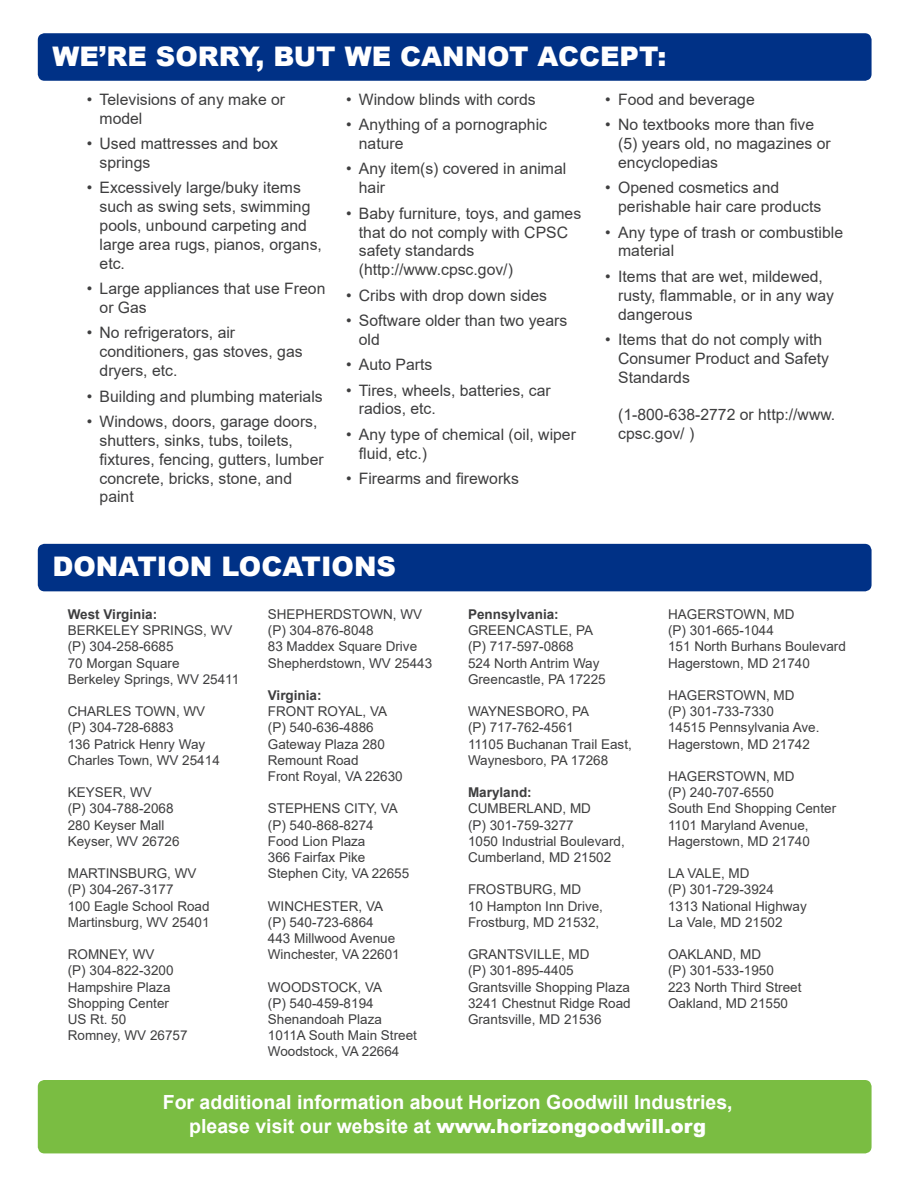
<style>
.page{position:relative;width:918px;height:1188px;background:#fff}
.page>*{position:absolute;margin:0;border:0;box-sizing:border-box;transform-origin:0 0}
.t1{font:900 27px "Arial";color:#fff}
.t2{font:700 19.5px "Arial";color:#fff}
.t3{font:15.75px/18.9px "Arial";color:#3e3e3f}
.t4{font:13.5px/16.2px "Arial";color:#3e3e3f}
.t5{font:700 13.5px "Arial";color:#3e3e3f}
.s1{font-weight:900}
</style>
<div class="page">
<div style="left:38px;top:33px;width:834px;height:48px;background:#003186;border-radius:7px"></div>
<div style="left:38px;top:544px;width:834px;height:47px;background:#003186;border-radius:7px"></div>
<div style="left:38px;top:1080px;width:834px;height:73px;background:#7abd42;border-radius:7px"></div>
<p class="t1" style="left:52px;top:37px;width:616px">WE’RE SORRY, BUT WE CANNOT ACCEPT:</p>
<p class="t3" style="left:100px;top:90px;width:187px;text-indent:-13px">• Televisions of any make or model</p>
<p class="t3" style="left:100px;top:134px;width:180px;text-indent:-13px">• Used mattresses and box springs</p>
<p class="t3" style="left:100px;top:178px;width:224px;text-indent:-13px">• Excessively large/buky items such as swing sets, swimming pools, unbound carpeting and large area rugs, pianos, organs, etc.</p>
<p class="t3" style="left:100px;top:279px;width:227px;text-indent:-13px">• Large appliances that use Freon or Gas</p>
<p class="t3" style="left:100px;top:323px;width:205px;text-indent:-13px">• No refrigerators, air conditioners, gas stoves, gas dryers, etc.</p>
<p class="t3" style="left:87px;top:386px;width:238px">• Building and plumbing materials</p>
<p class="t3" style="left:100px;top:412px;width:226px;text-indent:-13px">• Windows, doors, garage doors, shutters, sinks, tubs, toilets, fixtures, fencing, gutters, lumber concrete, bricks, stone, and paint</p>
<p class="t3" style="left:346px;top:90px;width:191px">• Window blinds with cords</p>
<p class="t3" style="left:359px;top:115px;width:190px;text-indent:-13px">• Anything of a pornographic nature</p>
<p class="t3" style="left:359px;top:159px;width:209px;text-indent:-13px">• Any item(s) covered in animal hair</p>
<p class="t3" style="left:359px;top:204px;width:224px;text-indent:-13px">• Baby furniture, toys, and games that do not comply with CPSC safety standards (http://www.cpsc.gov/)</p>
<p class="t3" style="left:346px;top:286px;width:203px">• Cribs with drop down sides</p>
<p class="t3" style="left:359px;top:311px;width:210px;text-indent:-13px">• Software older than two years old</p>
<p class="t3" style="left:346px;top:355px;width:88px">• Auto Parts</p>
<p class="t3" style="left:359px;top:380px;width:193px;text-indent:-13px">• Tires, wheels, batteries, car radios, etc.</p>
<p class="t3" style="left:359px;top:425px;width:219px;text-indent:-13px">• Any type of chemical (oil, wiper fluid, etc.)</p>
<p class="t3" style="left:346px;top:469px;width:175px">• Firearms and fireworks</p>
<p class="t1" style="left:52px;top:547px;width:345px">DONATION LOCATIONS</p>
<p class="t3" style="left:605px;top:90px;width:151px">• Food and beverage</p>
<p class="t3" style="left:618px;top:115px;width:214px;text-indent:-13px">• No textbooks more than five (5) years old, no magazines or encyclopedias</p>
<p class="t3" style="left:618px;top:178px;width:205px;text-indent:-13px">• Opened cosmetics and perishable hair care products</p>
<p class="t3" style="left:618px;top:222px;width:226px;text-indent:-13px">• Any type of trash or combustible material</p>
<p class="t3" style="left:618px;top:267px;width:217px;text-indent:-13px">• Items that are wet, mildewed, rusty, flammable, or in any way dangerous</p>
<p class="t3" style="left:618px;top:330px;width:212px;text-indent:-13px">• Items that do not comply with<br>Consumer Product and Safety<br>Standards</p>
<p class="t3" style="left:618px;top:405px;width:219px">(1-800-638-2772 or http://www. cpsc.gov/ )</p>
<p class="t5" style="left:68px;top:605px;width:91px">West Virginia:</p>
<p class="t4" style="left:68px;top:622px;width:166px">BERKELEY SPRINGS, WV</p>
<p class="t4" style="left:68px;top:638px;width:107px">(P) 304-258-6685</p>
<p class="t4" style="left:68px;top:655px;width:113px">70 Morgan Square</p>
<p class="t4" style="left:68px;top:671px;width:173px">Berkeley Springs, WV 25411</p>
<p class="t4" style="left:68px;top:703px;width:139px">CHARLES TOWN, WV</p>
<p class="t4" style="left:68px;top:719px;width:107px">(P) 304-728-6883</p>
<p class="t4" style="left:68px;top:736px;width:139px">136 Patrick Henry Way</p>
<p class="t4" style="left:68px;top:752px;width:154px">Charles Town, WV 25414</p>
<p class="t4" style="left:68px;top:784px;width:86px">KEYSER, WV</p>
<p class="t4" style="left:68px;top:800px;width:107px">(P) 304-788-2068</p>
<p class="t4" style="left:68px;top:817px;width:98px">280 Keyser Mall</p>
<p class="t4" style="left:68px;top:833px;width:113px">Keyser, WV 26726</p>
<p class="t4" style="left:68px;top:865px;width:130px">MARTINSBURG, WV</p>
<p class="t4" style="left:68px;top:881px;width:107px">(P) 304-267-3177</p>
<p class="t4" style="left:68px;top:898px;width:143px">100 Eagle School Road</p>
<p class="t4" style="left:68px;top:914px;width:143px">Martinsburg, WV 25401</p>
<p class="t4" style="left:68px;top:946px;width:88px">ROMNEY, WV</p>
<p class="t4" style="left:68px;top:962px;width:107px">(P) 304-822-3200</p>
<p class="t4" style="left:68px;top:979px;width:104px">Hampshire Plaza</p>
<p class="t4" style="left:68px;top:995px;width:103px">Shopping Center</p>
<p class="t4" style="left:68px;top:1011px;width:60px">US Rt. 50</p>
<p class="t4" style="left:68px;top:1027px;width:121px">Romney, WV 26757</p>
<p class="t4" style="left:268px;top:606px;width:156px">SHEPHERDSTOWN, WV</p>
<p class="t4" style="left:268px;top:622px;width:107px">(P) 304-876-8048</p>
<p class="t4" style="left:268px;top:638px;width:151px">83 Maddex Square Drive</p>
<p class="t4" style="left:268px;top:655px;width:166px">Shepherdstown, WV 25443</p>
<p class="t5" style="left:268px;top:686px;width:55px">Virginia:</p>
<p class="t4" style="left:268px;top:703px;width:121px">FRONT ROYAL, VA</p>
<p class="t4" style="left:268px;top:719px;width:107px">(P) 540-636-4886</p>
<p class="t4" style="left:268px;top:736px;width:119px">Gateway Plaza 280</p>
<p class="t4" style="left:268px;top:752px;width:92px">Remount Road</p>
<p class="t4" style="left:268px;top:768px;width:136px">Front Royal, VA 22630</p>
<p class="t4" style="left:268px;top:800px;width:132px">STEPHENS CITY, VA</p>
<p class="t4" style="left:268px;top:817px;width:107px">(P) 540-868-8274</p>
<p class="t4" style="left:268px;top:833px;width:99px">Food Lion Plaza</p>
<p class="t4" style="left:268px;top:849px;width:99px">366 Fairfax Pike</p>
<p class="t4" style="left:268px;top:865px;width:143px">Stephen City, VA 22655</p>
<p class="t4" style="left:268px;top:898px;width:117px">WINCHESTER, VA</p>
<p class="t4" style="left:268px;top:914px;width:107px">(P) 540-723-6864</p>
<p class="t4" style="left:268px;top:930px;width:129px">443 Millwood Avenue</p>
<p class="t4" style="left:268px;top:946px;width:133px">Winchester, VA 22601</p>
<p class="t4" style="left:268px;top:979px;width:116px">WOODSTOCK, VA</p>
<p class="t4" style="left:268px;top:995px;width:107px">(P) 540-459-8194</p>
<p class="t4" style="left:268px;top:1011px;width:116px">Shenandoah Plaza</p>
<p class="t4" style="left:268px;top:1027px;width:151px">1011A South Main Street</p>
<p class="t4" style="left:268px;top:1043px;width:133px">Woodstock, VA 22664</p>
<p class="t5" style="left:468px;top:605px;width:92px">Pennsylvania:</p>
<p class="t4" style="left:468px;top:622px;width:127px">GREENCASTLE, PA</p>
<p class="t4" style="left:468px;top:638px;width:107px">(P) 717-597-0868</p>
<p class="t4" style="left:468px;top:655px;width:133px">524 North Antrim Way</p>
<p class="t4" style="left:468px;top:671px;width:139px">Greencastle, PA 17225</p>
<p class="t4" style="left:468px;top:703px;width:123px">WAYNESBORO, PA</p>
<p class="t4" style="left:468px;top:719px;width:107px">(P) 717-762-4561</p>
<p class="t4" style="left:468px;top:736px;width:165px">11105 Buchanan Trail East,</p>
<p class="t4" style="left:468px;top:752px;width:142px">Waynesboro, PA 17268</p>
<p class="t5" style="left:468px;top:783px;width:65px">Maryland:</p>
<p class="t4" style="left:468px;top:800px;width:124px">CUMBERLAND, MD</p>
<p class="t4" style="left:468px;top:817px;width:107px">(P) 301-759-3277</p>
<p class="t4" style="left:468px;top:833px;width:158px">1050 Industrial Boulevard,</p>
<p class="t4" style="left:468px;top:849px;width:145px">Cumberland, MD 21502</p>
<p class="t4" style="left:468px;top:881px;width:115px">FROSTBURG, MD</p>
<p class="t4" style="left:468px;top:898px;width:137px">10 Hampton Inn Drive,<br>Frostburg, MD 21532,</p>
<p class="t4" style="left:468px;top:946px;width:123px">GRANTSVILLE, MD</p>
<p class="t4" style="left:468px;top:962px;width:107px">(P) 301-895-4405</p>
<p class="t4" style="left:468px;top:979px;width:164px">Grantsville Shopping Plaza</p>
<p class="t4" style="left:468px;top:995px;width:164px">3241 Chestnut Ridge Road</p>
<p class="t4" style="left:468px;top:1011px;width:135px">Grantsville, MD 21536</p>
<p class="t4" style="left:668px;top:606px;width:128px">HAGERSTOWN, MD</p>
<p class="t4" style="left:668px;top:622px;width:107px">(P) 301-665-1044</p>
<p class="t4" style="left:668px;top:638px;width:179px">151 North Burhans Boulevard</p>
<p class="t4" style="left:668px;top:655px;width:143px">Hagerstown, MD 21740</p>
<p class="t4" style="left:668px;top:687px;width:128px">HAGERSTOWN, MD</p>
<p class="t4" style="left:668px;top:703px;width:107px">(P) 301-733-7330</p>
<p class="t4" style="left:668px;top:719px;width:153px">14515 Pennsylvania Ave.<br>Hagerstown, MD 21742</p>
<p class="t4" style="left:668px;top:768px;width:128px">HAGERSTOWN, MD</p>
<p class="t4" style="left:668px;top:784px;width:107px">(P) 240-707-6550</p>
<p class="t4" style="left:668px;top:800px;width:170px">South End Shopping Center</p>
<p class="t4" style="left:668px;top:817px;width:143px">1101 Maryland Avenue,<br>Hagerstown, MD 21740</p>
<p class="t4" style="left:668px;top:865px;width:83px">LA VALE, MD</p>
<p class="t4" style="left:668px;top:881px;width:107px">(P) 301-729-3924</p>
<p class="t4" style="left:668px;top:898px;width:140px">1313 National Highway</p>
<p class="t4" style="left:668px;top:914px;width:116px">La Vale, MD 21502</p>
<p class="t4" style="left:668px;top:946px;width:95px">OAKLAND, MD</p>
<p class="t4" style="left:668px;top:962px;width:107px">(P) 301-533-1950</p>
<p class="t4" style="left:668px;top:979px;width:135px">223 North Third Street</p>
<p class="t4" style="left:668px;top:995px;width:122px">Oakland, MD 21550</p>
<p class="t2" style="left:163px;top:1089px;width:571px">For additional information about Horizon Goodwill Industries,</p>
<p class="t2" style="left:189px;top:1112px;width:518px">please visit our website at <span class="s1">www.horizongoodwill.org</span></p>
</div>
